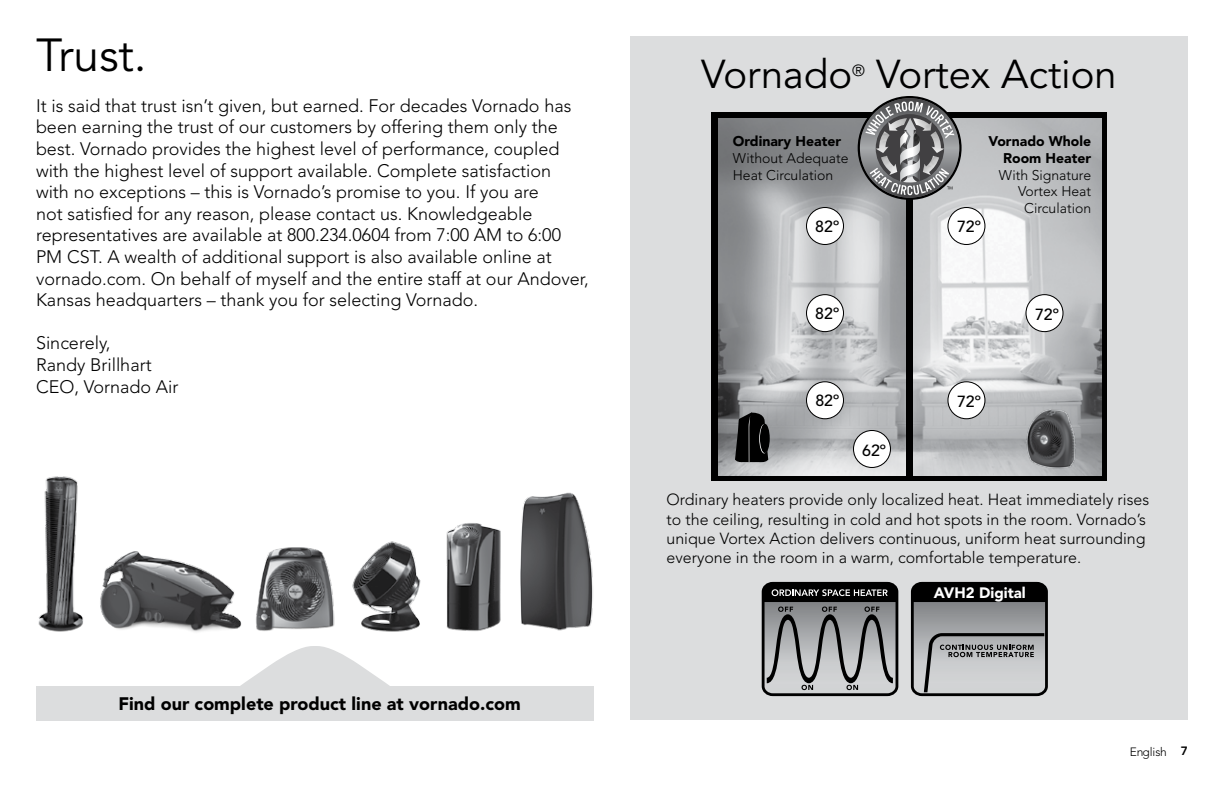
<style>
.page{position:relative;width:1224px;height:792px;background:#fff}
.page>*{position:absolute;margin:0;border:0;box-sizing:border-box;transform-origin:0 0}
.t1{font:46px "Avenir";color:#000}
.t2{font:40px "Avenir";color:#000}
.t3{font:300 18px/21.6px "Avenir";color:#000}
.t4{font:900 18px "Avenir";color:#000}
.t5{font:300 16px/19.2px "Avenir";color:#000}
.t6{font:500 16px "Avenir";color:#000}
.t7{font:16px "Avenir";color:#000}
.t8{font:900 15px "Avenir";color:#fff}
.t9{font:300 14px/16.8px "Avenir";color:#000}
.t10{font:900 14px/16.8px "Avenir";color:#000;text-align:right}
.t11{font:300 12px "Avenir";letter-spacing:-.02em;color:#000}
.s1{font-weight:800}
</style>
<div class="page">
<div style="left:630px;top:36px;width:558px;height:684px;background:#dcddde"></div>
<svg style="left:239px;top:646px;width:152px;height:41px"></svg>
<div style="left:36px;top:687px;width:558px;height:34px;background:#dcddde"></div>
<img style="left:38px;top:476px;width:555px;height:156px">
<div style="left:711px;top:113px;width:396px;height:368px;background:#000"></div>
<img style="left:718px;top:118px;width:187px;height:358px">
<img style="left:913px;top:118px;width:188px;height:358px">
<svg style="left:760px;top:424px;width:10px;height:29px"></svg>
<svg style="left:735px;top:412px;width:33px;height:50px"></svg>
<div style="left:948px;top:382px;width:37px;height:37px;background:#fff;border-radius:50%"></div>
<div style="left:947px;top:381px;width:38px;height:38px;border:1px solid #000;border-radius:50%"></div>
<div style="left:807px;top:382px;width:37px;height:37px;background:#fff;border-radius:50%"></div>
<div style="left:806px;top:381px;width:38px;height:38px;border:1px solid #000;border-radius:50%"></div>
<div style="left:1026px;top:295px;width:37px;height:37px;background:#fff;border-radius:50%"></div>
<div style="left:1026px;top:294px;width:38px;height:38px;border:1px solid #000;border-radius:50%"></div>
<div style="left:853px;top:430px;width:37px;height:37px;background:#fff;border-radius:50%"></div>
<div style="left:853px;top:430px;width:38px;height:38px;border:1px solid #000;border-radius:50%"></div>
<div style="left:948px;top:208px;width:37px;height:37px;background:#fff;border-radius:50%"></div>
<div style="left:947px;top:207px;width:38px;height:38px;border:1px solid #000;border-radius:50%"></div>
<div style="left:807px;top:295px;width:37px;height:37px;background:#fff;border-radius:50%"></div>
<div style="left:806px;top:294px;width:38px;height:38px;border:1px solid #000;border-radius:50%"></div>
<div style="left:807px;top:208px;width:37px;height:37px;background:#fff;border-radius:50%"></div>
<div style="left:806px;top:207px;width:38px;height:38px;border:1px solid #000;border-radius:50%"></div>
<svg style="left:858px;top:96px;width:104px;height:104px"></svg>
<svg style="left:860px;top:98px;width:99px;height:100px"></svg>
<svg style="left:865px;top:101px;width:89px;height:94px;background:#878789"></svg>
<img style="left:1026px;top:409px;width:51px;height:60px">
<div style="left:762px;top:582px;width:136px;height:114px;border:3px solid #000;border-radius:9px"></div>
<svg style="left:763px;top:583px;width:134px;height:107px"></svg>
<img style="left:915px;top:602px;width:129px;height:90px">
<div style="left:915px;top:586px;width:129px;height:16px;background:#000"></div>
<div style="left:911px;top:582px;width:137px;height:114px;border:3px solid #000;border-radius:9px"></div>
<svg style="left:924px;top:633px;width:120px;height:59px"></svg>
<h1 class="t1" style="left:36px;top:29px;width:112px">Trust.</h1>
<p class="t3" style="left:36px;top:95px;width:554px">It is said that trust isn’t given, but earned. For decades Vornado has been earning the trust of our customers by offering them only the best. Vornado provides the highest level of performance, coupled with the highest level of support available. Complete satisfaction<br>with no exceptions – this is Vornado’s promise to you. If you are<br>not satisfied for any reason, please contact us. Knowledgeable representatives are available at 800.234.0604 from 7:00 AM to 6:00<br>PM CST. A wealth of additional support is also available online at vornado.com. On behalf of myself and the entire staff at our Andover, Kansas headquarters – thank you for selecting Vornado.</p>
<p class="t3" style="left:36px;top:332px;width:144px">Sincerely,<br>Randy Brillhart<br>CEO, Vornado Air</p>
<p class="t4" style="left:118px;top:693px;width:404px">Find our complete product line at vornado.com</p>
<h2 class="t2" style="left:701px;top:51px;width:153px">Vornado</h2>
<p class="t7" style="left:852px;top:61px;width:14px">®</p>
<h2 class="t2" style="left:876px;top:51px;width:242px">Vortex Action</h2>
<p class="t10" style="left:733px;top:133px;width:110px">Ordinary Heater</p>
<p class="t9" style="left:733px;top:149px;width:117px">Without Adequate<br>Heat Circulation</p>
<p class="t6" style="left:815px;top:217px;width:25px">82º</p>
<p class="t6" style="left:957px;top:218px;width:25px">72º</p>
<p class="t10" style="left:989px;top:133px;width:104px">Vornado Whole<br>Room Heater</p>
<p class="t9" style="left:999px;top:166px;width:94px;text-align:right">With Signature<br>Vortex Heat<br>Circulation</p>
<p class="t6" style="left:815px;top:304px;width:25px">82º</p>
<p class="t6" style="left:815px;top:391px;width:25px">82º</p>
<p class="t6" style="left:957px;top:392px;width:25px">72º</p>
<p class="t6" style="left:862px;top:441px;width:25px">62º</p>
<p class="t6" style="left:1035px;top:305px;width:25px">72º</p>
<p class="t5" style="left:666px;top:490px;width:484px">Ordinary heaters provide only localized heat. Heat immediately rises to the ceiling, resulting in cold and hot spots in the room. Vornado’s unique Vortex Action delivers continuous, uniform heat surrounding everyone in the room in a warm, comfortable temperature.</p>
<p class="t8" style="left:934px;top:584px;width:94px">AVH2 Digital</p>
<p class="t11" style="left:1130px;top:745px;width:60px">English <span class="s1">7</span></p>
</div>
